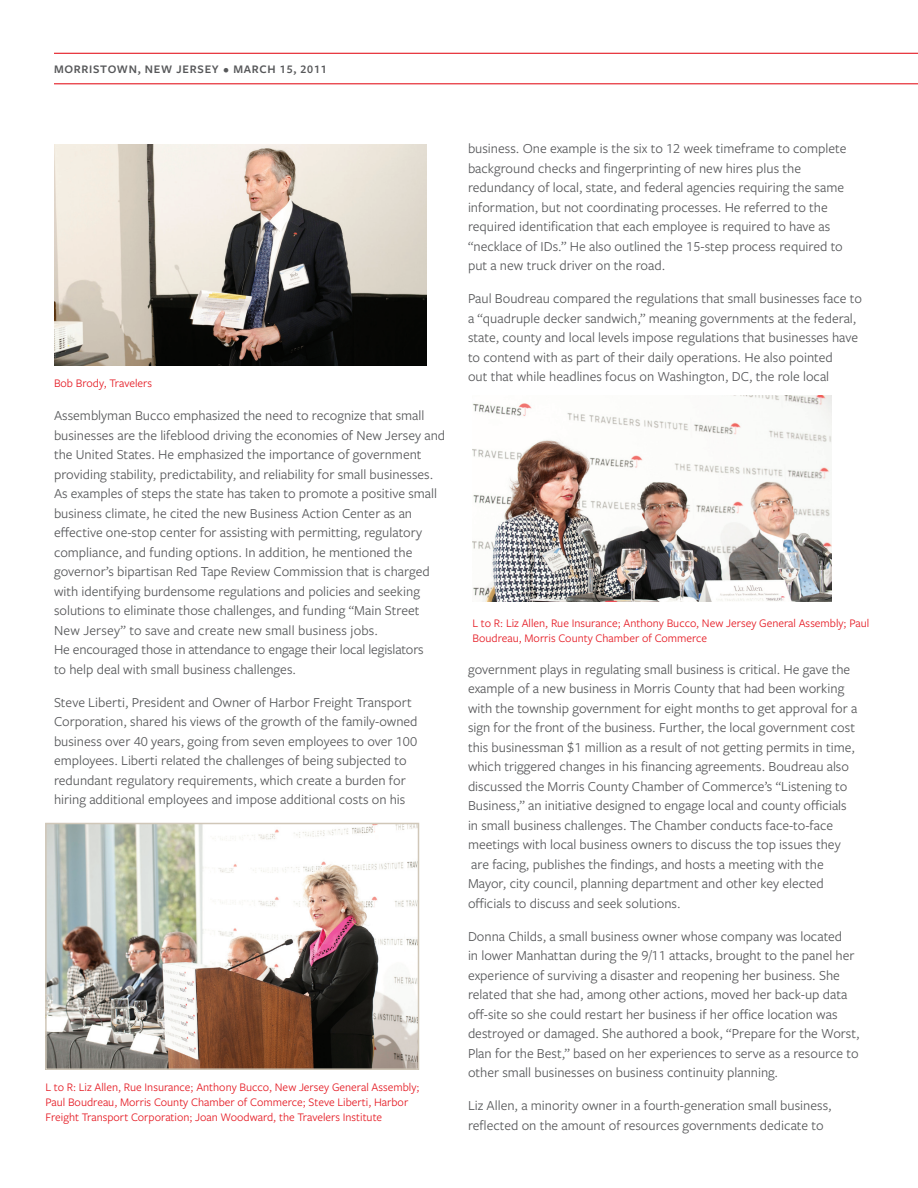
<style>
.page{position:relative;width:918px;height:1188px;background:#fff}
.page>*{position:absolute;margin:0;border:0;box-sizing:border-box;transform-origin:0 0}
.Body_copy{font:14.25px/19.5px "Freight Sans Pro";color:#57585a}
.Body_copy-2{font:12px/15px "Freight Sans Pro";color:#e51a23}
.Sub-title_1_line{font:600 12px "Freight Sans Pro";letter-spacing:.06em;color:#57585a}
</style>
<div class="page">
<hr style="left:54px;top:53px;width:864px;height:1px;background:#e51a23">
<hr style="left:54px;top:83px;width:864px;height:1px;background:#e51a23">
<img style="left:54px;top:145px;width:373px;height:221px">
<img style="left:48px;top:826px;width:368px;height:241px">
<div style="left:45px;top:823px;width:374px;height:247px;border:2px solid #d0c7b8"></div>
<img style="left:473px;top:396px;width:359px;height:206px">
<p class="Sub-title_1_line" style="left:54px;top:61px;width:274px">MORRISTOWN, NEW JERSEY • MARCH 15, 2011</p>
<p class="Body_copy-2" style="left:54px;top:375px;width:100px">Bob Brody, Travelers</p>
<p class="Body_copy" style="left:54px;top:405px;width:393px">Assemblyman Bucco emphasized the need to recognize that small businesses are the lifeblood driving the economies of New Jersey and the United States. He emphasized the importance of government providing stability, predictability, and reliability for small businesses.<br>As examples of steps the state has taken to promote a positive small business climate, he cited the new Business Action Center as an effective one-stop center for assisting with permitting, regulatory compliance, and funding options. In addition, he mentioned the governor’s bipartisan Red Tape Review Commission that is charged with identifying burdensome regulations and policies and seeking solutions to eliminate those challenges, and funding “Main Street New Jersey” to save and create new small business jobs.<br>He encouraged those in attendance to engage their local legislators<br>to help deal with small business challenges.</p>
<p class="Body_copy" style="left:54px;top:692px;width:365px">Steve Liberti, President and Owner of Harbor Freight Transport Corporation, shared his views of the growth of the family-owned business over 40 years, going from seven employees to over 100 employees. Liberti related the challenges of being subjected to redundant regulatory requirements, which create a burden for hiring additional employees and impose additional costs on his</p>
<p class="Body_copy-2" style="left:45px;top:1079px;width:376px">L to R: Liz Allen, Rue Insurance; Anthony Bucco, New Jersey General Assembly;<br>Paul Boudreau, Morris County Chamber of Commerce; Steve Liberti, Harbor<br>Freight Transport Corporation; Joan Woodward, the Travelers Institute</p>
<p class="Body_copy" style="left:468px;top:138px;width:380px">business. One example is the six to 12 week timeframe to complete background checks and fingerprinting of new hires plus the redundancy of local, state, and federal agencies requiring the same information, but not coordinating processes. He referred to the required identification that each employee is required to have as “necklace of IDs.” He also outlined the 15-step process required to put a new truck driver on the road.</p>
<p class="Body_copy" style="left:468px;top:288px;width:396px">Paul Boudreau compared the regulations that small businesses face to a “quadruple decker sandwich,” meaning governments at the federal, state, county and local levels impose regulations that businesses have to contend with as part of their daily operations. He also pointed<br>out that while headlines focus on Washington, DC, the role local</p>
<p class="Body_copy-2" style="left:472px;top:615px;width:398px">L to R: Liz Allen, Rue Insurance; Anthony Bucco, New Jersey General Assembly; Paul<br>Boudreau, Morris County Chamber of Commerce</p>
<p class="Body_copy" style="left:468px;top:659px;width:391px">government plays in regulating small business is critical. He gave the example of a new business in Morris County that had been working with the township government for eight months to get approval for a sign for the front of the business. Further, the local government cost this businessman $1 million as a result of not getting permits in time, which triggered changes in his financing agreements. Boudreau also discussed the Morris County Chamber of Commerce’s “Listening to Business,” an initiative designed to engage local and county officials in small business challenges. The Chamber conducts face-to-face meetings with local business owners to discuss the top issues they are facing, publishes the findings, and hosts a meeting with the Mayor, city council, planning department and other key elected officials to discuss and seek solutions.</p>
<p class="Body_copy" style="left:468px;top:926px;width:393px">Donna Childs, a small business owner whose company was located<br>in lower Manhattan during the 9/11 attacks, brought to the panel her experience of surviving a disaster and reopening her business. She related that she had, among other actions, moved her back-up data off-site so she could restart her business if her office location was destroyed or damaged. She authored a book, “Prepare for the Worst, Plan for the Best,” based on her experiences to serve as a resource to other small businesses on business continuity planning.</p>
<p class="Body_copy" style="left:468px;top:1095px;width:365px">Liz Allen, a minority owner in a fourth-generation small business, reflected on the amount of resources governments dedicate to</p>
</div>
